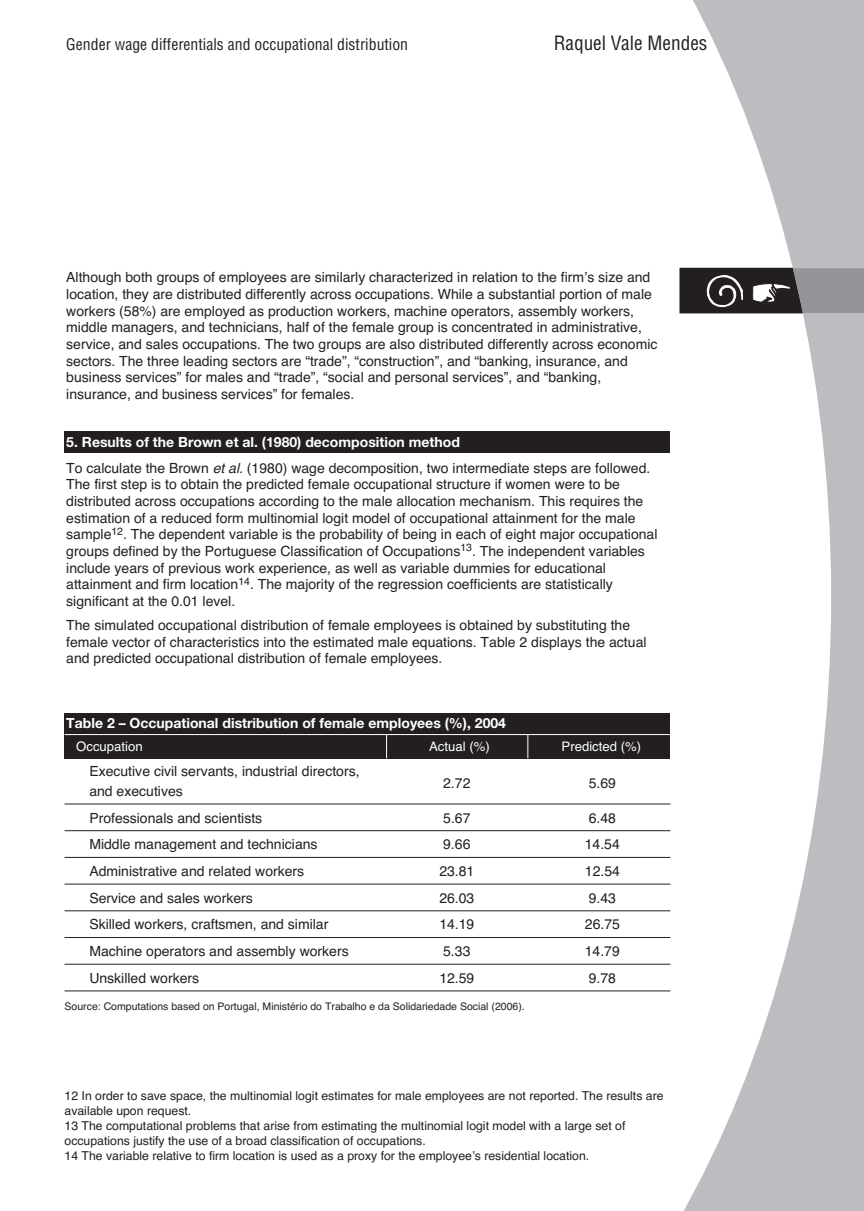
<style>
.page{position:relative;width:864px;height:1211px;background:#fff}
.page>*{position:absolute;margin:0;border:0;box-sizing:border-box;transform-origin:0 0}
.t1{font:condensed 19.25px "Helvetica";color:#231f20}
.t2{font:condensed 15.75px "Helvetica";color:#231f20}
.t3{font:14px/16.6px "Helvetica";color:#231f20}
.t4{font:700 14px "Helvetica Neue";color:#fff}
.t5{font:13.12px "Helvetica";color:#fff}
.t6{font:12.25px/14.9px "Helvetica";color:#231f20}
.t7{font:10.5px "Helvetica";color:#231f20}
.s1{font-style:italic}
</style>
<div class="page">
<svg style="left:679px;top:0;width:184px;height:1210px"></svg>
<svg style="left:679px;top:268px;width:184px;height:45px;background:#5c5b5c"></svg>
<div style="left:64px;top:431px;width:606px;height:21px;background:#231f20"></div>
<hr style="left:64px;top:803px;width:606px;height:1px;background:#231f20">
<hr style="left:64px;top:830px;width:606px;height:1px;background:#231f20">
<hr style="left:64px;top:857px;width:606px;height:1px;background:#231f20">
<hr style="left:64px;top:883px;width:606px;height:1px;background:#231f20">
<hr style="left:64px;top:910px;width:606px;height:1px;background:#231f20">
<hr style="left:64px;top:937px;width:606px;height:1px;background:#231f20">
<hr style="left:64px;top:963px;width:606px;height:1px;background:#231f20">
<hr style="left:64px;top:990px;width:606px;height:1px;background:#231f20">
<div style="left:64px;top:712px;width:606px;height:46px;background:#231f20"></div>
<hr style="left:64px;top:734px;width:606px;height:1px;background:#fff">
<svg style="left:527px;top:734px;width:1px;height:24px"></svg>
<svg style="left:386px;top:735px;width:1px;height:23px"></svg>
<p class="t2" style="left:66px;top:35px;width:343px">Gender wage differentials and occupational distribution</p>
<h1 class="t1" style="left:553px;top:32px;width:155px">Raquel Vale Mendes</h1>
<p class="t3" style="left:66px;top:269px;width:592px">Although both groups of employees are similarly characterized in relation to the firm’s size and location, they are distributed differently across occupations. While a substantial portion of male workers (58%) are employed as production workers, machine operators, assembly workers, middle managers, and technicians, half of the female group is concentrated in administrative, service, and sales occupations. The two groups are also distributed differently across economic sectors. The three leading sectors are “trade”, “construction”, and “banking, insurance, and business services” for males and “trade”, “social and personal services”, and “banking, insurance, and business services” for females.</p>
<p class="t4" style="left:66px;top:433px;width:395px">5. Results of the Brown et al. (1980) decomposition method</p>
<p class="t3" style="left:66px;top:459px;width:592px">To calculate the Brown <span class="s1">etal.</span>(1980) wage decomposition, two intermediate steps are followed.<br>The first step is to obtain the predicted female occupational structure if women were to be distributed across occupations according to the male allocation mechanism. This requires the estimation of a reduced form multinomial logit model of occupational attainment for the male sample<sup>12</sup>. The dependent variable is the probability of being in each of eight major occupational groups defined by the Portuguese Classification of Occupations<sup>13</sup>. The independent variables include years of previous work experience, as well as variable dummies for educational attainment and firm location<sup>14</sup>. The majority of the regression coefficients are statistically significant at the 0.01 level.</p>
<p class="t3" style="left:66px;top:617px;width:581px">The simulated occupational distribution of female employees is obtained by substituting the female vector of characteristics into the estimated male equations. Table 2 displays the actual and predicted occupational distribution of female employees.</p>
<p class="t4" style="left:66px;top:714px;width:441px">Table 2 – Occupational distribution of female employees (%), 2004</p>
<p class="t5" style="left:76px;top:738px;width:68px">Occupation</p>
<p class="t5" style="left:429px;top:738px;width:62px">Actual (%)</p>
<p class="t5" style="left:561px;top:738px;width:81px">Predicted (%)</p>
<p class="t3" style="left:89px;top:761px;width:271px;line-height:19.8px">Executive civil servants, industrial directors, and executives</p>
<p class="t3" style="left:443px;top:774px;width:29px">2.72</p>
<p class="t3" style="left:588px;top:774px;width:29px">5.69</p>
<p class="t3" style="left:89px;top:809px;width:174px">Professionals and scientists</p>
<p class="t3" style="left:443px;top:809px;width:29px">5.67</p>
<p class="t3" style="left:588px;top:809px;width:29px">6.48</p>
<p class="t3" style="left:89px;top:836px;width:229px">Middle management and technicians</p>
<p class="t3" style="left:443px;top:836px;width:29px">9.66</p>
<p class="t3" style="left:584px;top:836px;width:37px">14.54</p>
<p class="t3" style="left:89px;top:862px;width:216px">Administrative and related workers</p>
<p class="t3" style="left:439px;top:862px;width:37px">23.81</p>
<p class="t3" style="left:584px;top:862px;width:37px">12.54</p>
<p class="t3" style="left:89px;top:889px;width:165px">Service and sales workers</p>
<p class="t3" style="left:439px;top:889px;width:37px">26.03</p>
<p class="t3" style="left:588px;top:889px;width:29px">9.43</p>
<p class="t3" style="left:89px;top:916px;width:240px">Skilled workers, craftsmen, and similar</p>
<p class="t3" style="left:439px;top:916px;width:37px">14.19</p>
<p class="t3" style="left:584px;top:916px;width:37px">26.75</p>
<p class="t3" style="left:89px;top:942px;width:261px">Machine operators and assembly workers</p>
<p class="t3" style="left:443px;top:942px;width:29px">5.33</p>
<p class="t3" style="left:584px;top:942px;width:37px">14.79</p>
<p class="t3" style="left:89px;top:969px;width:111px">Unskilled workers</p>
<p class="t3" style="left:439px;top:969px;width:37px">12.59</p>
<p class="t3" style="left:588px;top:969px;width:29px">9.78</p>
<p class="t7" style="left:64px;top:999px;width:461px">Source: Computations based on Portugal, Ministério do Trabalho e da Solidariedade Social (2006).</p>
<p class="t6" style="left:64px;top:1088px;width:600px">12 In order to save space, the multinomial logit estimates for male employees are not reported. The results are available upon request.<br>13 The computational problems that arise from estimating the multinomial logit model with a large set of occupations justify the use of a broad classification of occupations.<br>14 The variable relative to firm location is used as a proxy for the employee’s residential location.</p>
</div>
